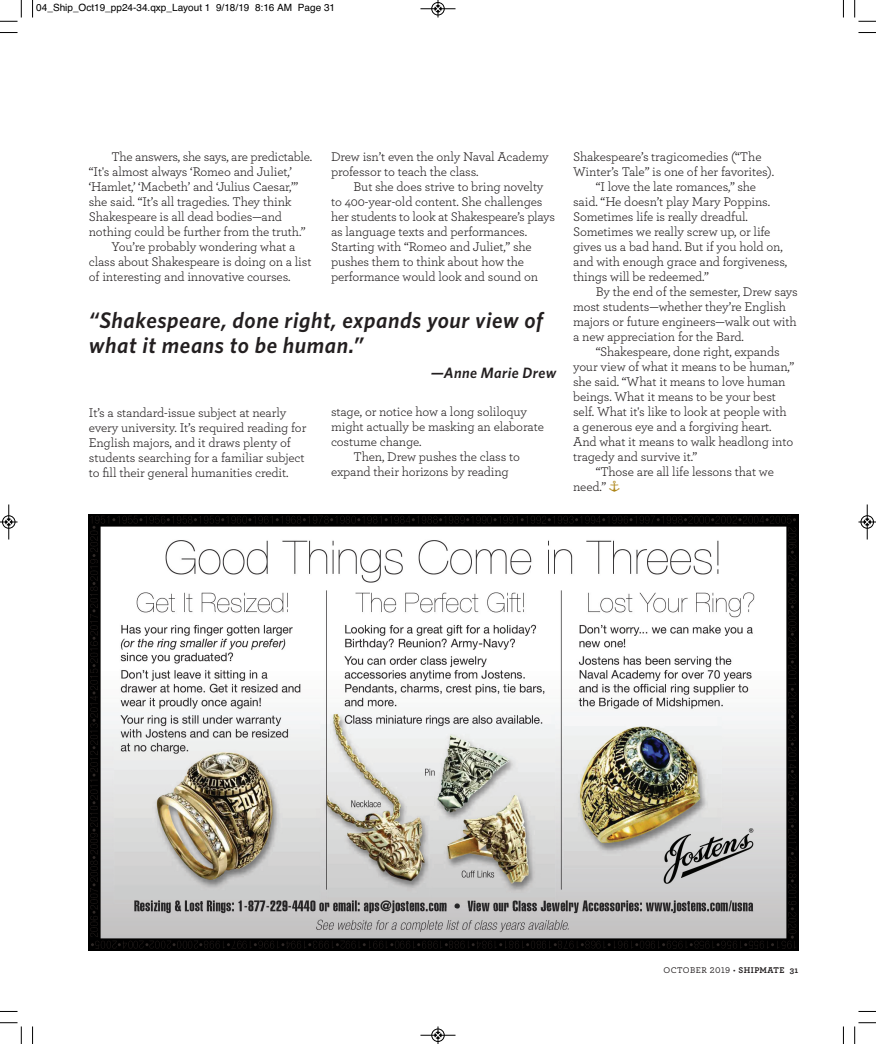
<style>
.page{position:relative;width:876px;height:1044px;background:#fff}
.page>*{position:absolute;margin:0;border:0;box-sizing:border-box;transform-origin:0 0}
.t1{font:italic 600 22.5px/25px "Whitney";letter-spacing:.025em;color:#231f20}
.t2{font:italic 600 15px "Whitney";letter-spacing:.025em;color:#231f20}
.t3{font:13.12px/15px "Archer";letter-spacing:-.01em;color:#231f20}
.t4{font:10px "Helvetica";color:#000}
.t5{font:500 8.75px "Archer";letter-spacing:.05em;color:#231f20}
.s1{font-family:"Pictos";color:#ae861a}
.s2{font-weight:700}
</style>
<div class="page">
<img style="left:89px;top:514px;width:709px;height:436px">
<svg style="left:32px;top:0;width:1px;height:18px"></svg>
<svg style="left:0;top:32px;width:18px;height:1px"></svg>
<svg style="left:842px;top:0;width:1px;height:17px"></svg>
<svg style="left:858px;top:32px;width:17px;height:1px"></svg>
<svg style="left:32px;top:1026px;width:1px;height:18px"></svg>
<svg style="left:0;top:1011px;width:17px;height:1px"></svg>
<svg style="left:842px;top:1027px;width:1px;height:17px"></svg>
<svg style="left:858px;top:1011px;width:17px;height:1px"></svg>
<svg style="left:0;top:0;width:22px;height:22px"></svg>
<svg style="left:854px;top:0;width:21px;height:22px"></svg>
<svg style="left:0;top:1022px;width:22px;height:22px"></svg>
<svg style="left:854px;top:1022px;width:21px;height:22px"></svg>
<hr style="left:420px;top:9px;width:35px;height:1px;background:#000">
<div style="left:431px;top:2px;width:13px;height:13px;border:1px solid #000;border-radius:50%"></div>
<svg style="left:434px;top:0;width:7px;height:18px"></svg>
<div style="left:431px;top:1028px;width:13px;height:14px;border:1px solid #fff;border-radius:50%"></div>
<hr style="left:420px;top:1035px;width:35px;height:1px;background:#000">
<div style="left:431px;top:1029px;width:13px;height:12px;border:1px solid #000;border-radius:50%"></div>
<svg style="left:434px;top:1026px;width:7px;height:18px"></svg>
<div style="left:2px;top:515px;width:13px;height:14px;border:1px solid #fff;border-radius:50%"></div>
<hr style="left:9px;top:504px;width:1px;height:35px;background:#000">
<div style="left:2px;top:515px;width:13px;height:13px;border:1px solid #000;border-radius:50%"></div>
<svg style="left:0;top:519px;width:18px;height:6px"></svg>
<div style="left:860px;top:515px;width:13px;height:14px;border:1px solid #fff;border-radius:50%"></div>
<hr style="left:866px;top:504px;width:1px;height:35px;background:#000">
<div style="left:860px;top:515px;width:13px;height:13px;border:1px solid #000;border-radius:50%"></div>
<svg style="left:858px;top:519px;width:17px;height:6px"></svg>
<p class="t4" style="left:36px;top:2px;width:300px">04_Ship_Oct19_pp24-34.qxp_Layout 1 9/18/19 8:16 AM Page 31</p>
<p class="t3" style="left:89px;top:150px;width:225px;text-indent:22px">The answers, she says, are predictable. “It's almost always ‘Romeo and Juliet,’ ‘Hamlet,’ ‘Macbeth’ and ‘Julius Caesar,’” she said. “It’s all tragedies. They think Shakespeare is all dead bodies—and nothing could be further from the truth.”</p>
<p class="t3" style="left:89px;top:240px;width:224px;text-indent:22px">You’re probably wondering what a class about Shakespeare is doing on a list of interesting and innovative courses.</p>
<p class="t3" style="left:331px;top:150px;width:219px">Drew isn’t even the only Naval Academy professor to teach the class.</p>
<p class="t3" style="left:331px;top:180px;width:225px;text-indent:22px">But she does strive to bring novelty to 400-year-old content. She challenges her students to look at Shakespeare’s plays as language texts and performances.<br>Starting with “Romeo and Juliet,” she pushes them to think about how the performance would look and sound on</p>
<p class="t1" style="left:89px;top:309px;width:455px">“Shakespeare, done right, expands your view of what it means to be human.”</p>
<p class="t2" style="left:430px;top:367px;width:127px">—Anne Marie Drew</p>
<p class="t3" style="left:89px;top:405px;width:219px">It’s a standard-issue subject at nearly every university. It’s required reading for English majors, and it draws plenty of students searching for a familiar subject to fill their general humanities credit.</p>
<p class="t3" style="left:331px;top:405px;width:214px">stage, or notice how a long soliloquy might actually be masking an elaborate costume change.</p>
<p class="t3" style="left:331px;top:450px;width:190px;text-indent:22px">Then, Drew pushes the class to expand their horizons by reading</p>
<p class="t3" style="left:573px;top:150px;width:202px">Shakespeare’s tragicomedies (“The<br>Winter’s Tale” is one of her favorites).</p>
<p class="t3" style="left:573px;top:180px;width:215px;text-indent:22px">“I love the late romances,” she<br>said. “He doesn’t play Mary Poppins.<br>Sometimes life is really dreadful.<br>Sometimes we really screw up, or life gives us a bad hand. But if you hold on, and with enough grace and forgiveness, things will be redeemed.”</p>
<p class="t3" style="left:573px;top:285px;width:226px;text-indent:22px">By the end of the semester, Drew says most students—whether they’re English majors or future engineers—walk out with a new appreciation for the Bard.</p>
<p class="t3" style="left:573px;top:345px;width:222px;text-indent:22px">“Shakespeare, done right, expands your view of what it means to be human,” she said. “What it means to love human beings. What it means to be your best self. What it's like to look at people with a generous eye and a forgiving heart.<br>And what it means to walk headlong into tragedy and survive it.”</p>
<p class="t3" style="left:573px;top:465px;width:202px;text-indent:22px">“Those are all life lessons that we need.” <span class="s1">a</span></p>
<p class="t5" style="left:663px;top:966px;width:136px">OCTOBER 2019 • <span class="s2">SHIPMATE 31</span></p>
</div>
